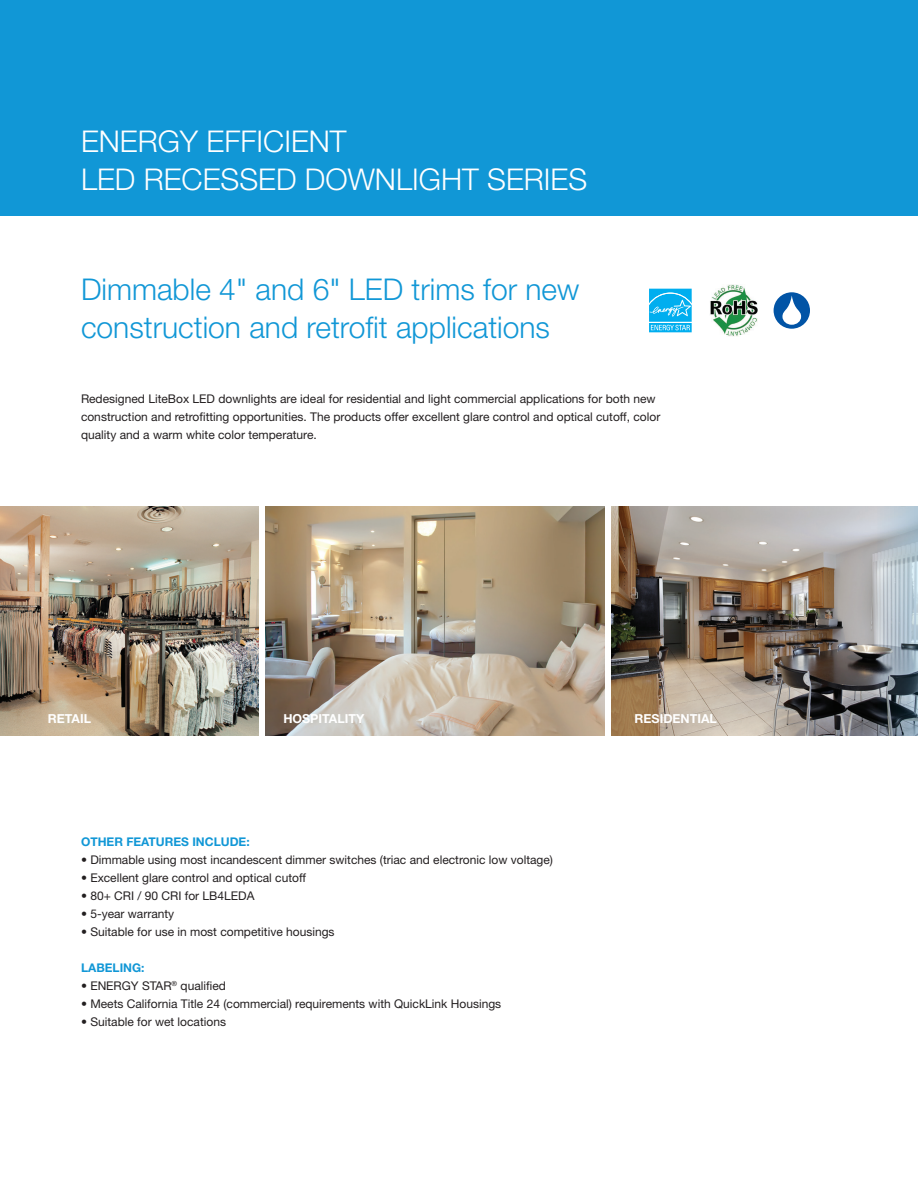
<style>
.page{position:relative;width:918px;height:1188px;background:#fff}
.page>*{position:absolute;margin:0;border:0;box-sizing:border-box;transform-origin:0 0}
.t1{font:300 30px/37.5px "Helvetica Neue LT Std";color:#1197d6}
.t2{font:300 30px/37.5px "Helvetica Neue LT Std";color:#fff}
.t3{font:700 12.45px "Helvetica Neue LT Std";color:#fff}
.t4{font:12px/18px "Helvetica Neue LT Std";color:#231f20}
.t5{font:700 12px "Helvetica Neue LT Std";color:#1197d6}
</style>
<div class="page">
<div style="left:0;top:0;width:918px;height:216px;background:#1197d6"></div>
<svg style="left:649px;top:288px;width:43px;height:1px"></svg>
<svg style="left:649px;top:289px;width:43px;height:44px;background:#31bdf1"></svg>
<img style="left:710px;top:284px;width:48px;height:52px">
<div style="left:774px;top:292px;width:36px;height:37px;background:#0154a6;border-radius:50%"></div>
<svg style="left:782px;top:296px;width:19px;height:29px"></svg>
<img style="left:0;top:506px;width:258px;height:230px">
<img style="left:265px;top:506px;width:339px;height:230px">
<img style="left:612px;top:506px;width:266px;height:230px">
<svg style="left:878px;top:506px;width:40px;height:230px;background:#98a5af"></svg>
<h1 class="t2" style="left:81px;top:122px;width:508px">ENERGY EFFICIENT<br>LED RECESSED DOWNLIGHT SERIES</h1>
<h1 class="t1" style="left:81px;top:270px;width:500px">Dimmable 4" and 6" LED trims for new construction and retrofit applications</h1>
<p class="t4" style="left:81px;top:390px;width:581px">Redesigned LiteBox LED downlights are ideal for residential and light commercial applications for both new construction and retrofitting opportunities. The products offer excellent glare control and optical cutoff, color quality and a warm white color temperature.</p>
<p class="t3" style="left:48px;top:711px;width:45px">RETAIL</p>
<p class="t3" style="left:283px;top:711px;width:82px">HOSPITALITY</p>
<p class="t3" style="left:635px;top:711px;width:84px">RESIDENTIAL</p>
<p class="t5" style="left:81px;top:834px;width:170px">OTHER FEATURES INCLUDE:</p>
<p class="t4" style="left:81px;top:850px;width:474px">• Dimmable using most incandescent dimmer switches (triac and electronic low voltage)</p>
<p class="t4" style="left:81px;top:868px;width:226px">• Excellent glare control and optical cutoff</p>
<p class="t4" style="left:81px;top:886px;width:175px">• 80+ CRI / 90 CRI for LB4LEDA</p>
<p class="t4" style="left:81px;top:904px;width:95px">• 5-year warranty</p>
<p class="t4" style="left:81px;top:922px;width:255px">• Suitable for use in most competitive housings</p>
<p class="t5" style="left:81px;top:960px;width:65px">LABELING:</p>
<p class="t4" style="left:81px;top:976px;width:146px">• ENERGY STAR<sup>®</sup> qualified</p>
<p class="t4" style="left:81px;top:994px;width:422px">• Meets California Title 24 (commercial) requirements with QuickLink Housings</p>
<p class="t4" style="left:81px;top:1012px;width:147px">• Suitable for wet locations</p>
</div>
